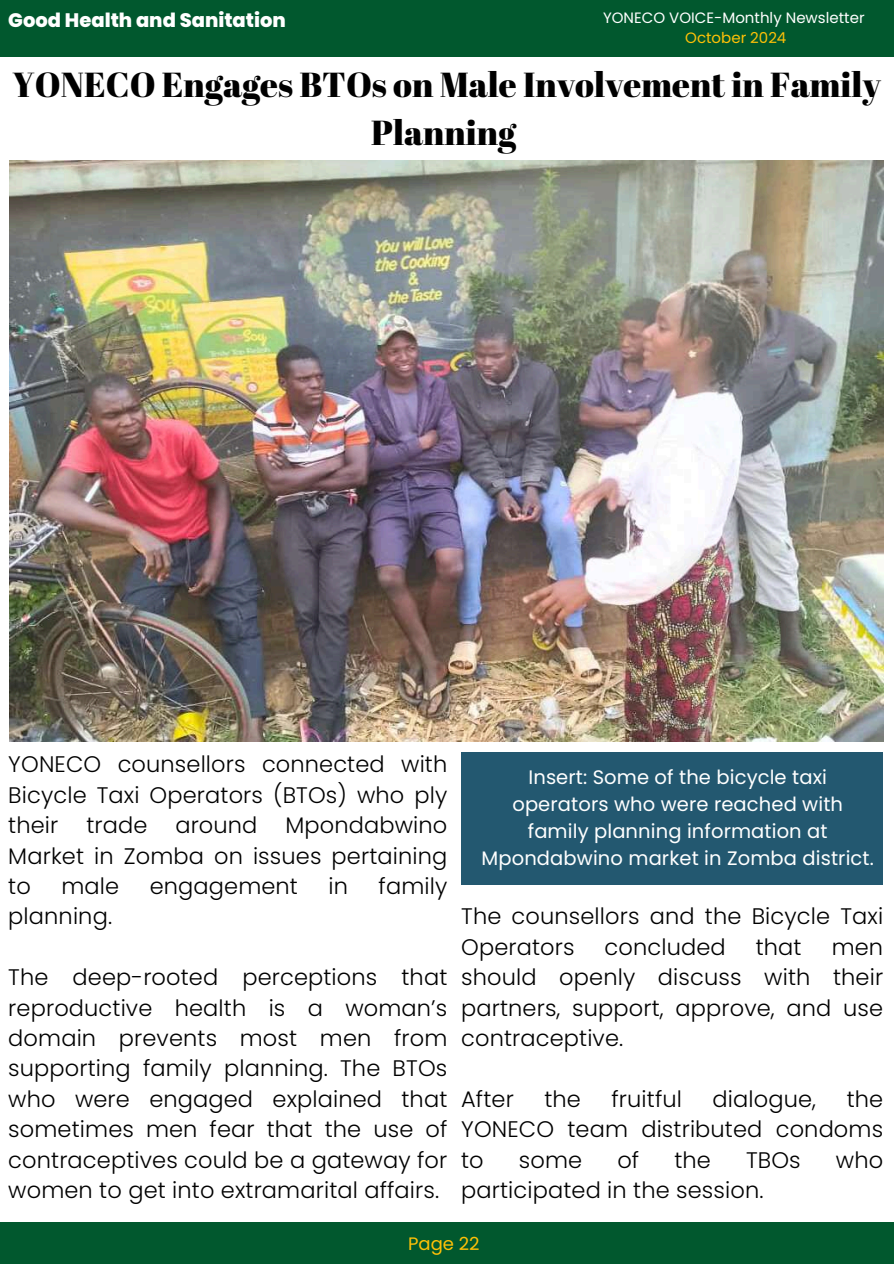
<style>
.page{position:relative;width:894px;height:1264px;background:#fff}
.page>*{position:absolute;margin:0;border:0;box-sizing:border-box;transform-origin:0 0}
.t1{font:34.65px/48.3px "Abril Fatface";color:#000;text-align:center}
.t2{font:300 22.5px/30.3px "Poppins";letter-spacing:.005em;color:#000;text-align:justify}
.t3{font:19.5px/27px "Poppins";letter-spacing:.005em;color:#fff;text-align:center}
.t4{font:800 19.5px "Poppins";color:#fff}
.t5{font:18px "Poppins";color:#ffc107}
.t6{font:15px "Poppins";color:#fff}
.t7{font:15px "Poppins";color:#ffc107}
</style>
<div class="page">
<img style="left:10px;top:160px;width:872px;height:581px">
<div style="left:0;top:0;width:893px;height:56px;background:#01582e"></div>
<div style="left:0;top:1222px;width:893px;height:41px;background:#01582e"></div>
<div style="left:461px;top:752px;width:421px;height:133px;background:#235870"></div>
<p class="t4" style="left:8px;top:6px;width:279px">Good Health and Sanitation</p>
<p class="t6" style="left:603px;top:7px;width:263px">YONECO VOICE-Monthly Newsletter</p>
<p class="t7" style="left:685px;top:27px;width:103px">October 2024</p>
<h1 class="t1" style="left:13px;top:60px;width:869px">YONECO Engages BTOs on Male Involvement in Family<br>Planning</h1>
<p class="t2" style="left:8px;top:749px;width:440px">YONECO counsellors connected with Bicycle Taxi Operators (BTOs) who ply their trade around Mpondabwino Market in Zomba on issues pertaining to</p>
<p class="t2" style="left:61px;top:871px;width:59px">male</p>
<p class="t2" style="left:150px;top:871px;width:150px">engagement</p>
<p class="t2" style="left:328px;top:871px;width:21px">in</p>
<p class="t2" style="left:378px;top:871px;width:70px">family</p>
<p class="t2" style="left:8px;top:901px;width:105px">planning.</p>
<p class="t2" style="left:8px;top:962px;width:440px">The deep-rooted perceptions that reproductive health is a woman’s domain prevents most men from supporting family planning. The BTOs who were engaged explained that sometimes men fear that the use of contraceptives could be a gateway for women to get into extramarital affairs.</p>
<p class="t3" style="left:481px;top:763px;width:394px">Insert: Some of the bicycle taxi operators who were reached with family planning information at Mpondabwino market in Zomba district.</p>
<p class="t2" style="left:461px;top:901px;width:423px">The counsellors and the Bicycle Taxi<br>Operators</p>
<p class="t2" style="left:604px;top:931px;width:123px">concluded</p>
<p class="t2" style="left:755px;top:931px;width:47px">that</p>
<p class="t2" style="left:461px;top:931px;width:423px;text-indent:370px">men should openly discuss with their partners, support, approve, and use contraceptive.</p>
<p class="t2" style="left:461px;top:1083px;width:54px">After</p>
<p class="t2" style="left:544px;top:1083px;width:38px">the</p>
<p class="t2" style="left:611px;top:1083px;width:72px">fruitful</p>
<p class="t2" style="left:712px;top:1083px;width:105px">dialogue,</p>
<p class="t2" style="left:461px;top:1083px;width:423px;text-indent:385px">the YONECO team distributed condoms to</p>
<p class="t2" style="left:518px;top:1144px;width:65px">some</p>
<p class="t2" style="left:617px;top:1144px;width:23px">of</p>
<p class="t2" style="left:674px;top:1144px;width:38px">the</p>
<p class="t2" style="left:745px;top:1144px;width:56px">TBOs</p>
<p class="t2" style="left:835px;top:1144px;width:49px">who</p>
<p class="t2" style="left:461px;top:1174px;width:304px">participated in the session.</p>
<p class="t5" style="left:408px;top:1231px;width:73px">Page 22</p>
</div>
